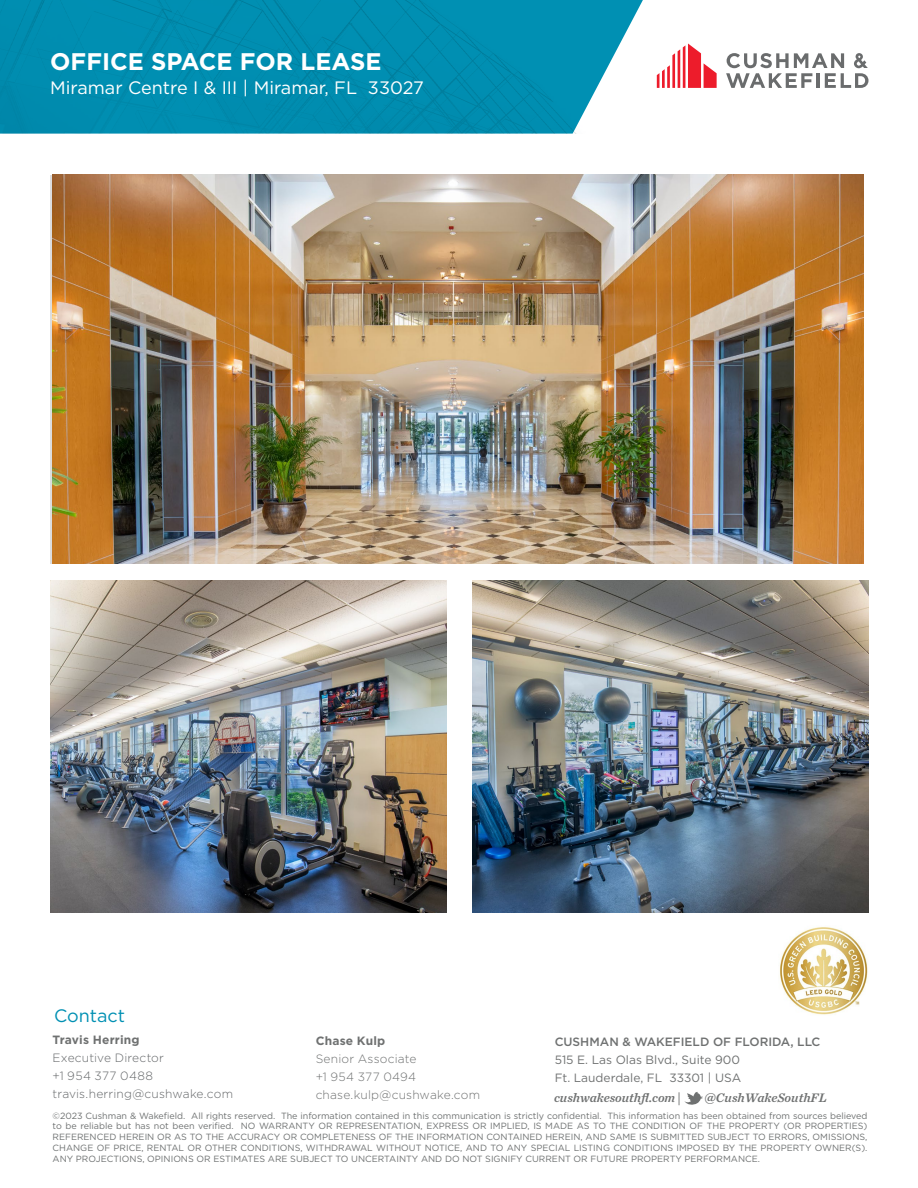
<style>
.page{position:relative;width:918px;height:1188px;background:#fff}
.page>*{position:absolute;margin:0;border:0;box-sizing:border-box;transform-origin:0 0}
.t1{font:700 24px "Gotham";color:#fff}
.t2{font:18px "Gotham";color:#fff}
.t3{font:18px "Gotham";color:#0090b3}
.t4{font:italic 12.9px "Chronicle Text G2 Semi";color:#6f7171}
.t5{font:300 12px/18px "Gotham";letter-spacing:.01em;color:#646769}
.t6{font:12px/18px "Gotham";color:#6f7171}
.t7{font:300 12px/18px "Gotham";letter-spacing:.015em;color:#6f7171}
.t8{font:500 12px "Gotham";color:#6f7171}
.t9{font:700 12px "Gotham";letter-spacing:.02em;color:#6f7171}
.t10{font:9px/10.8px "Gotham";color:#6e7171;text-align:justify}
.s1{font-family:"Minion Pro";font-style:normal}
</style>
<div class="page">
<img style="left:53px;top:175px;width:810px;height:388px">
<img style="left:50px;top:581px;width:396px;height:332px">
<svg style="left:0;top:0;width:643px;height:134px;background:#0e93b4"></svg>
<svg style="left:657px;top:43px;width:60px;height:45px"></svg>
<svg style="left:726px;top:53px;width:142px;height:35px"></svg>
<svg style="left:684px;top:1092px;width:19px;height:13px"></svg>
<img style="left:472px;top:581px;width:396px;height:332px">
<img style="left:780px;top:927px;width:88px;height:88px">
<h1 class="t1" style="left:50px;top:46px;width:333px">OFFICE SPACE FOR LEASE</h1>
<h2 class="t2" style="left:50px;top:76px;width:375px">Miramar Centre I &amp; III | Miramar, FL 33027</h2>
<h2 class="t3" style="left:54px;top:1004px;width:73px">Contact</h2>
<h3 class="t9" style="left:53px;top:1032px;width:89px">Travis Herring</h3>
<h3 class="t5" style="left:53px;top:1049px;width:182px">Executive Director<br>+1 954 377 0488 travis.herring@cushwake.com</h3>
<h3 class="t9" style="left:316px;top:1033px;width:71px">Chase Kulp</h3>
<h3 class="t7" style="left:316px;top:1050px;width:166px">Senior Associate<br>+1 954 377 0494 chase.kulp@cushwake.com</h3>
<h3 class="t8" style="left:555px;top:1034px;width:267px">CUSHMAN &amp; WAKEFIELD OF FLORIDA, LLC</h3>
<h3 class="t6" style="left:555px;top:1051px;width:188px">515 E. Las Olas Blvd., Suite 900<br>Ft. Lauderdale, FL 33301 | USA</h3>
<h3 class="t4" style="left:554px;top:1088px;width:129px">cushwakesouthfl.com <span class="s1">|</span></h3>
<h3 class="t4" style="left:704px;top:1088px;width:124px">@CushWakeSouthFL</h3>
<p class="t10" style="left:53px;top:1110px;width:816px">©2023 Cushman &amp; Wakefield. All rights reserved. The information contained in this communication is strictly confidential. This information has been obtained from sources believed to be reliable but has not been verified. NO WARRANTY OR REPRESENTATION, EXPRESS OR IMPLIED, IS MADE AS TO THE CONDITION OF THE PROPERTY (OR PROPERTIES)<br>REFERENCED HEREIN OR AS TO THE ACCURACY OR COMPLETENESS OF THE INFORMATION CONTAINED HEREIN, AND SAME IS SUBMITTED SUBJECT TO ERRORS, OMISSIONS, CHANGE OF PRICE, RENTAL OR OTHER CONDITIONS, WITHDRAWAL WITHOUT NOTICE, AND TO ANY SPECIAL LISTING CONDITIONS IMPOSED BY THE PROPERTY OWNER(S).<br>ANY PROJECTIONS, OPINIONS OR ESTIMATES ARE SUBJECT TO UNCERTAINTY AND DO NOT SIGNIFY CURRENT OR FUTURE PROPERTY PERFORMANCE.</p>
</div>
